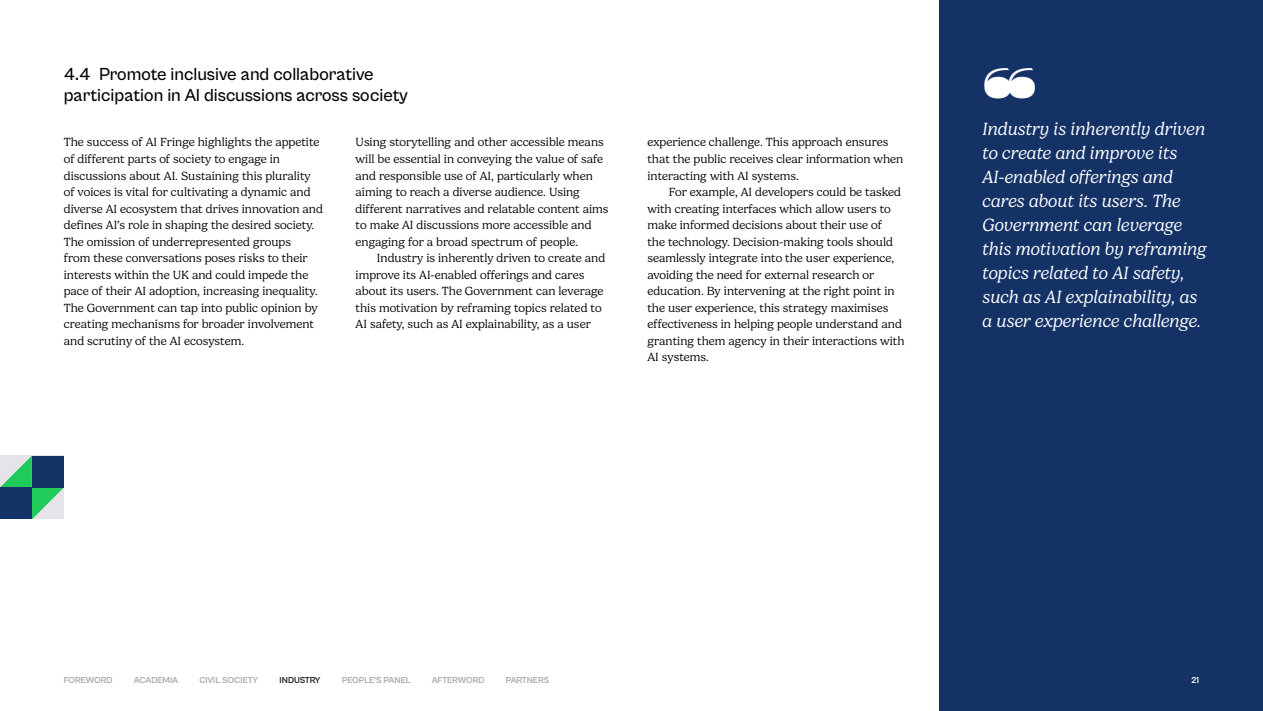
<style>
.page{position:relative;width:1263px;height:711px;background:#fff}
.page>*{position:absolute;margin:0;border:0;box-sizing:border-box;transform-origin:0 0}
._66{font:300 45px "Work Sans";color:#fff}
.Pull_quote_text{font:italic 300 18px/24px "Gelica";color:#fff}
.Heading_2{font:700 18px/21px "Cabinet Grotesk Variable";color:#000}
.Basic_Indent{font:300 12px/16.5px "Gelica";color:#000}
.t1{font:700 9px "Cabinet Grotesk";letter-spacing:-.02em;color:#a8a9ad}
.t2{font:700 9px "Cabinet Grotesk";letter-spacing:-.015em;color:#231f20}
.t3{font:700 9px "Cabinet Grotesk";color:#fff}
</style>
<div class="page">
<div style="left:939px;top:0;width:324px;height:710px;background:#143266"></div>
<svg style="left:0;top:455px;width:64px;height:64px;background:#83d5a2"></svg>
<div style="left:32px;top:455px;width:32px;height:32px;background:#143266"></div>
<div style="left:0;top:487px;width:32px;height:32px;background:#143266"></div>
<p class="Heading_2" style="left:64px;top:64px;width:346px">4.4 Promote inclusive and collaborative participation in AI discussions across society</p>
<p class="Basic_Indent" style="left:64px;top:134px;width:261px">The success of AI Fringe highlights the appetite of different parts of society to engage in discussions about AI. Sustaining this plurality of voices is vital for cultivating a dynamic and diverse AI ecosystem that drives innovation and defines AI’s role in shaping the desired society.<br>The omission of underrepresented groups<br>from these conversations poses risks to their interests within the UK and could impede the pace of their AI adoption, increasing inequality.<br>The Government can tap into public opinion by creating mechanisms for broader involvement and scrutiny of the AI ecosystem.</p>
<p class="Basic_Indent" style="left:356px;top:134px;width:254px">Using storytelling and other accessible means will be essential in conveying the value of safe and responsible use of AI, particularly when aiming to reach a diverse audience. Using different narratives and relatable content aims to make AI discussions more accessible and engaging for a broad spectrum of people.</p>
<p class="Basic_Indent" style="left:356px;top:250px;width:251px;text-indent:21px">Industry is inherently driven to create and improve its AI-enabled offerings and cares about its users. The Government can leverage this motivation by reframing topics related to AI safety, such as AI explainability, as a user</p>
<p class="Basic_Indent" style="left:647px;top:134px;width:257px">experience challenge. This approach ensures that the public receives clear information when interacting with AI systems.</p>
<p class="Basic_Indent" style="left:647px;top:184px;width:259px;text-indent:21px">For example, AI developers could be tasked with creating interfaces which allow users to make informed decisions about their use of<br>the technology. Decision-making tools should seamlessly integrate into the user experience, avoiding the need for external research or education. By intervening at the right point in the user experience, this strategy maximises effectiveness in helping people understand and granting them agency in their interactions with AI systems.</p>
<p class="_66" style="left:982px;top:50px;width:57px">❝</p>
<p class="Pull_quote_text" style="left:982px;top:117px;width:226px">Industry is inherently driven to create and improve its<br>AI-enabled offerings and cares about its users. The<br>Government can leverage this motivation by reframing topics related to AI safety, such as AI explainability, as a user experience challenge.</p>
<p class="t1" style="left:64px;top:674px;width:50px">FOREWORD</p>
<p class="t1" style="left:134px;top:674px;width:46px">ACADEMIA</p>
<p class="t1" style="left:199px;top:674px;width:60px">CIVIL SOCIETY</p>
<p class="t2" style="left:279px;top:674px;width:43px">INDUSTRY</p>
<p class="t1" style="left:342px;top:674px;width:70px">PEOPLE’S PANEL</p>
<p class="t1" style="left:432px;top:674px;width:54px">AFTERWORD</p>
<p class="t1" style="left:506px;top:674px;width:45px">PARTNERS</p>
<p class="t3" style="left:1191px;top:674px;width:10px">21</p>
</div>
